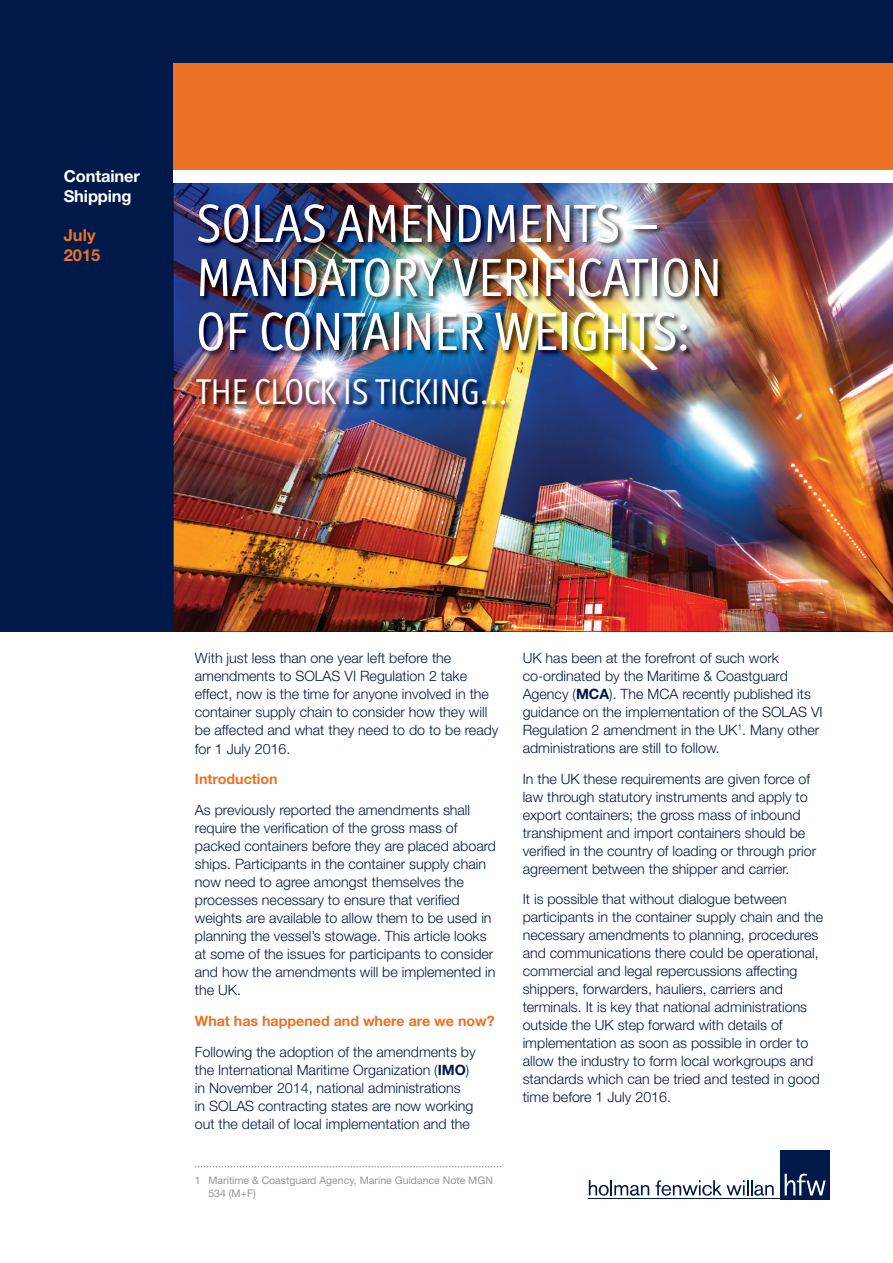
<style>
.page{position:relative;width:893px;height:1263px;background:#fff}
.page>*{position:absolute;margin:0;border:0;box-sizing:border-box;transform-origin:0 0}
.t1{font:54px/54px "Officina Display ITC Std";color:#fff}
.t2{font:36px "Officina Display ITC Std";color:#fff}
.t3{font:700 16.5px/19.8px "Helvetica Neue LT Std";letter-spacing:-.01em;color:#fff}
.t4{font:700 16.5px/19.8px "Helvetica Neue LT Std";color:#eb7125}
.t5{font:300 14.25px/18px "Helvetica Neue LT Std";color:#001948}
.t6{font:700 14.25px "Helvetica Neue LT Std";color:#eb7125}
.t7{font:10.5px/12.6px "Helvetica Neue LT Std";color:#939598}
.s1{font-weight:700}
</style>
<div class="page">
<div style="left:0;top:0;width:893px;height:631px;background:#001948"></div>
<div style="left:174px;top:64px;width:719px;height:106px;background:#eb7125"></div>
<div style="left:780px;top:1150px;width:49px;height:49px;background:#001948"></div>
<svg style="left:589px;top:1180px;width:60px;height:16px"></svg>
<svg style="left:656px;top:1180px;width:118px;height:16px"></svg>
<svg style="left:785px;top:1174px;width:41px;height:21px"></svg>
<hr style="left:588px;top:1198px;width:241px;height:1px;background:#001948">
<img style="left:174px;top:183px;width:719px;height:448px">
<div style="left:174px;top:170px;width:719px;height:13px;background:#fff"></div>
<img style="left:195px;top:203px;width:530px;height:209px">
<svg style="left:195px;top:1166px;width:306px;height:1px"></svg>
<p class="t3" style="left:64px;top:166px;width:77px">Container<br>Shipping</p>
<p class="t4" style="left:64px;top:225px;width:38px">July<br>2015</p>
<h1 class="t1" style="left:196px;top:196px;width:527px">SOLAS AMENDMENTS –<br>MANDATORY VERIFICATION<br>OF CONTAINER WEIGHTS:</h1>
<h2 class="t2" style="left:196px;top:371px;width:313px">THE CLOCK IS TICKING...</h2>
<p class="t5" style="left:195px;top:648px;width:305px">With just less than one year left before the amendments to SOLAS VI Regulation 2 take effect, now is the time for anyone involved in the container supply chain to consider how they will be affected and what they need to do to be ready for 1 July 2016.</p>
<p class="t6" style="left:195px;top:770px;width:84px">Introduction</p>
<p class="t5" style="left:195px;top:801px;width:303px">As previously reported the amendments shall require the verification of the gross mass of packed containers before they are placed aboard ships. Participants in the container supply chain now need to agree amongst themselves the processes necessary to ensure that verified weights are available to allow them to be used in planning the vessel’s stowage. This article looks at some of the issues for participants to consider and how the amendments will be implemented in the UK.</p>
<p class="t6" style="left:195px;top:1012px;width:301px">What has happened and where are we now?</p>
<p class="t5" style="left:195px;top:1042px;width:282px">Following the adoption of the amendments by the International Maritime Organization (<span class="s1">IMO</span>) in November 2014, national administrations<br>in SOLAS contracting states are now working out the detail of local implementation and the</p>
<p class="t7" style="left:208px;top:1174px;width:286px;text-indent:-14px">1 Maritime &amp; Coastguard Agency, Marine Guidance Note MGN<br>534 (M+F)</p>
<p class="t5" style="left:523px;top:648px;width:302px">UK has been at the forefront of such work co-ordinated by the Maritime &amp; Coastguard Agency (<span class="s1">MCA</span>). The MCA recently published its guidance on the implementation of the SOLAS VI Regulation 2 amendment in the UK<sup>1</sup>. Many other administrations are still to follow.</p>
<p class="t5" style="left:523px;top:769px;width:295px">In the UK these requirements are given force of law through statutory instruments and apply to export containers; the gross mass of inbound transhipment and import containers should be verified in the country of loading or through prior agreement between the shipper and carrier.</p>
<p class="t5" style="left:523px;top:890px;width:302px">It is possible that without dialogue between participants in the container supply chain and the necessary amendments to planning, procedures and communications there could be operational, commercial and legal repercussions affecting shippers, forwarders, hauliers, carriers and terminals. It is key that national administrations outside the UK step forward with details of implementation as soon as possible in order to allow the industry to form local workgroups and standards which can be tried and tested in good time before 1 July 2016.</p>
</div>
